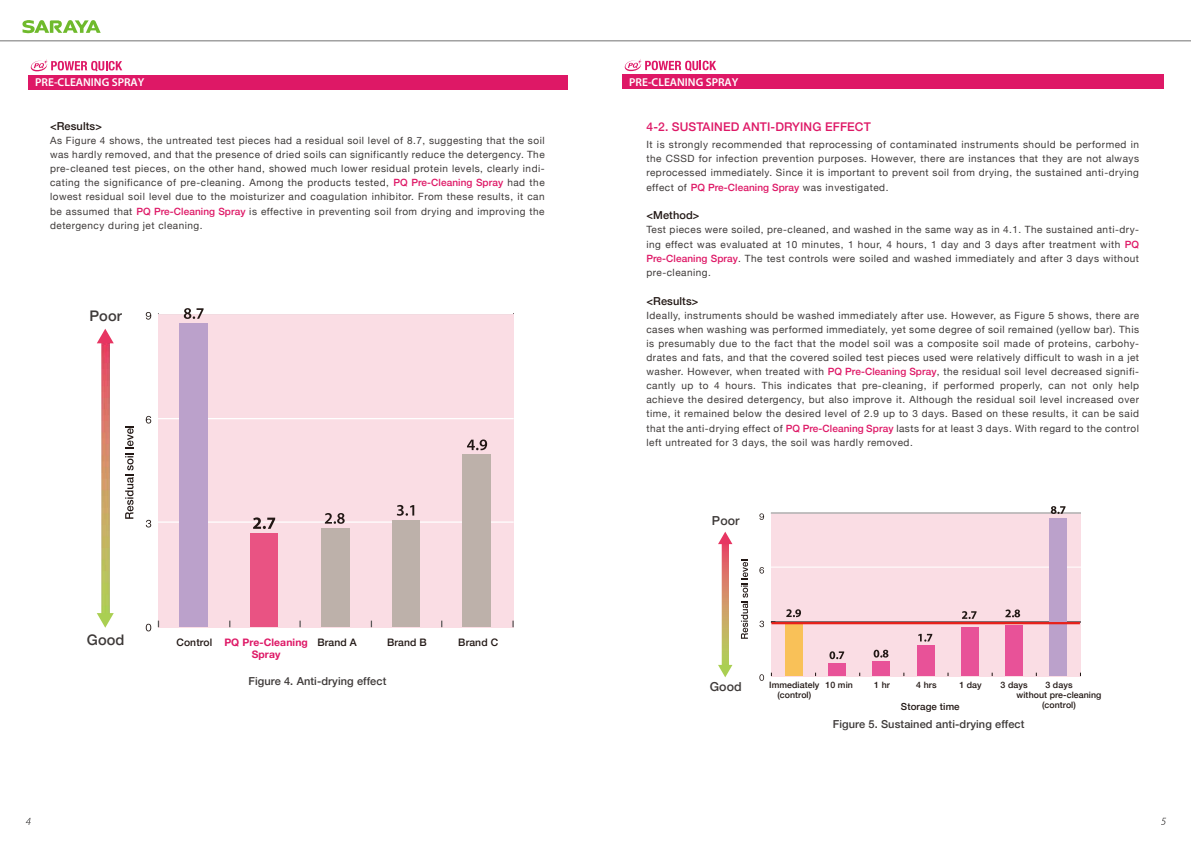
<style>
.page{position:relative;width:1191px;height:842px;background:#fff}
.page>*{position:absolute;margin:0;border:0;box-sizing:border-box;transform-origin:0 0}
.t1{font:500 14.6px "Helvetica Neue";letter-spacing:.01em;color:#3e3a39}
.t2{font:500 12.4px "Helvetica Neue";letter-spacing:.01em;color:#3e3a39}
.t3{font:500 12px "Helvetica Neue";letter-spacing:.01em;color:#de1866}
.t4{font:600 11.5px "Myriad Pro";color:#fff}
.t5{font:500 11px "Helvetica Neue";letter-spacing:.01em;color:#3e3a39}
.t6{font:500 11px "Helvetica Neue";letter-spacing:.01em;color:#221815}
.t7{font:700 10.3px "Helvetica Neue";letter-spacing:.01em;color:#de1866}
.t8{font:500 10.3px "Helvetica Neue";letter-spacing:.01em;color:#221815}
.t9{font:10px/14.2px "Helvetica Neue";letter-spacing:.05em;color:#3e3a39;text-align:justify}
.t10{font:500 9.8px "Helvetica Neue";letter-spacing:.01em;color:#221815}
.t11{font:500 8.8px/9.7px "Helvetica Neue";letter-spacing:.01em;color:#221815;text-align:center}
.s1{font-weight:500;color:#de1866}
.s2{font-weight:500;color:#221815}
</style>
<div class="page">
<svg style="left:26px;top:818px;width:5px;height:7px"></svg>
<svg style="left:1161px;top:818px;width:5px;height:7px"></svg>
<svg style="left:22px;top:20px;width:79px;height:13px"></svg>
<hr style="left:0;top:41px;width:1191px;height:1px;background:#727171">
<div style="left:29px;top:75px;width:539px;height:15px;background:#de1866"></div>
<svg style="left:31px;top:59px;width:91px;height:12px"></svg>
<div style="left:622px;top:75px;width:541px;height:14px;background:#de1866"></div>
<svg style="left:624px;top:59px;width:92px;height:12px"></svg>
<div style="left:771px;top:513px;width:309px;height:163px;background:#fadde4"></div>
<hr style="left:771px;top:567px;width:309px;height:1px;background:#fff">
<hr style="left:771px;top:512px;width:309px;height:2px;background:#fff">
<div style="left:785px;top:624px;width:17px;height:52px;background:#f9c158"></div>
<div style="left:828px;top:663px;width:18px;height:13px;background:#e85298"></div>
<div style="left:872px;top:662px;width:18px;height:14px;background:#e85298"></div>
<div style="left:916px;top:646px;width:18px;height:30px;background:#e85298"></div>
<div style="left:961px;top:627px;width:17px;height:49px;background:#e85298"></div>
<div style="left:1005px;top:625px;width:17px;height:51px;background:#e85298"></div>
<div style="left:1049px;top:518px;width:17px;height:158px;background:#bba1cb"></div>
<svg style="left:829px;top:651px;width:15px;height:8px"></svg>
<svg style="left:873px;top:650px;width:15px;height:8px"></svg>
<svg style="left:1050px;top:506px;width:15px;height:8px"></svg>
<svg style="left:1005px;top:609px;width:15px;height:8px"></svg>
<svg style="left:918px;top:634px;width:14px;height:8px"></svg>
<svg style="left:786px;top:609px;width:15px;height:8px"></svg>
<hr style="left:771px;top:622px;width:309px;height:2px;background:#e7211a">
<svg style="left:962px;top:611px;width:14px;height:8px"></svg>
<svg style="left:759px;top:513px;width:5px;height:7px"></svg>
<svg style="left:759px;top:567px;width:5px;height:6px"></svg>
<svg style="left:759px;top:621px;width:5px;height:6px"></svg>
<svg style="left:759px;top:674px;width:5px;height:7px"></svg>
<img style="left:721px;top:544px;width:7px;height:121px">
<svg style="left:718px;top:665px;width:14px;height:12px"></svg>
<svg style="left:718px;top:532px;width:14px;height:12px"></svg>
<svg style="left:741px;top:560px;width:7px;height:79px"></svg>
<img style="left:101px;top:343px;width:8px;height:270px">
<svg style="left:97px;top:613px;width:17px;height:15px"></svg>
<svg style="left:97px;top:329px;width:17px;height:14px"></svg>
<div style="left:158px;top:313px;width:355px;height:315px;background:#fadde4"></div>
<hr style="left:158px;top:418px;width:355px;height:1px;background:#fff">
<hr style="left:158px;top:521px;width:355px;height:2px;background:#fff">
<hr style="left:158px;top:313px;width:355px;height:1px;background:#fff">
<div style="left:179px;top:323px;width:29px;height:304px;background:#bba1cb"></div>
<div style="left:251px;top:534px;width:27px;height:93px;background:#e95383"></div>
<div style="left:321px;top:529px;width:28px;height:98px;background:#bdb1aa"></div>
<div style="left:392px;top:520px;width:28px;height:107px;background:#bdb1aa"></div>
<div style="left:463px;top:455px;width:28px;height:172px;background:#bdb1aa"></div>
<svg style="left:512px;top:621px;width:2px;height:6px"></svg>
<svg style="left:299px;top:621px;width:2px;height:6px"></svg>
<svg style="left:397px;top:505px;width:17px;height:11px"></svg>
<svg style="left:467px;top:439px;width:20px;height:11px"></svg>
<svg style="left:253px;top:517px;width:22px;height:12px"></svg>
<svg style="left:325px;top:513px;width:20px;height:11px"></svg>
<svg style="left:184px;top:308px;width:19px;height:11px"></svg>
<svg style="left:146px;top:312px;width:5px;height:8px"></svg>
<svg style="left:146px;top:416px;width:5px;height:7px"></svg>
<svg style="left:146px;top:520px;width:5px;height:7px"></svg>
<svg style="left:146px;top:624px;width:5px;height:7px"></svg>
<svg style="left:125px;top:426px;width:8px;height:93px"></svg>
<p class="t4" style="left:35px;top:75px;width:111px">PRE-CLEANING SPRAY</p>
<p class="t4" style="left:629px;top:74px;width:111px">PRE-CLEANING SPRAY</p>
<p class="t6" style="left:50px;top:117px;width:53px">&lt;Results&gt;</p>
<p class="t9" style="left:50px;top:134px;width:496px">As Figure 4 shows, the untreated test pieces had a residual soil level of 8.7, suggesting that the soil was hardly removed, and that the presence of dried soils can significantly reduce the detergency. The pre-cleaned test pieces, on the other hand, showed much lower residual protein levels, clearly indi&shy;cating the significance of pre-cleaning. Among the products tested, <span class="s1">PQ Pre-Cleaning Spray</span> had the lowest residual soil level due to the moisturizer and coagulation inhibitor. From these results, it can be assumed that <span class="s1">PQ Pre-Cleaning Spray</span> is effective in preventing soil from drying and improving the detergency during jet cleaning.</p>
<p class="t3" style="left:646px;top:117px;width:226px">4-2. SUSTAINED ANTI-DRYING EFFECT</p>
<p class="t9" style="left:646px;top:138px;width:494px">It is strongly recommended that reprocessing of contaminated instruments should be performed in the CSSD for infection prevention purposes. However, there are instances that they are not always reprocessed immediately. Since it is important to prevent soil from drying, the sustained anti-drying effect of <span class="s1">PQ Pre-Cleaning Spray</span> was investigated.</p>
<p class="t6" style="left:646px;top:206px;width:55px">&lt;Method&gt;</p>
<p class="t9" style="left:646px;top:223px;width:494px">Test pieces were soiled, pre-cleaned, and washed in the same way as in 4.1. The sustained anti-dry&shy;ing effect was evaluated at 10 minutes, 1 hour, 4 hours, 1 day and 3 days after treatment with <span class="s1">PQ Pre-Cleaning Spray</span>. The test controls were soiled and washed immediately and after 3 days without pre-cleaning.</p>
<p class="t6" style="left:646px;top:292px;width:53px">&lt;Results&gt;</p>
<p class="t9" style="left:646px;top:309px;width:494px">Ideally, instruments should be washed immediately after use. However, as Figure 5 shows, there are cases when washing was performed immediately, yet some degree of soil remained (yellow bar). This is presumably due to the fact that the model soil was a composite soil made of proteins, carbohy&shy;drates and fats, and that the covered soiled test pieces used were relatively difficult to wash in a jet washer. However, when treated with <span class="s1">PQ Pre-Cleaning Spray</span>, the residual soil level decreased signifi&shy;cantly up to 4 hours. This indicates that pre-cleaning, if performed properly, can not only help achieve the desired detergency, but also improve it. Although the residual soil level increased over time, it remained below the desired level of 2.9 up to 3 days. Based on these results, it can be said that the anti-drying effect of <span class="s1">PQ Pre-Cleaning Spray</span> lasts for at least 3 days. With regard to the control left untreated for 3 days, the soil was hardly removed.</p>
<h1 class="t1" style="left:89px;top:304px;width:34px">Poor</h1>
<h1 class="t1" style="left:87px;top:628px;width:39px">Good</h1>
<p class="t7" style="left:176px;top:635px;width:182px"><span class="s2">Control</span> PQ Pre-Cleaning <span class="s2">Brand A</span></p>
<p class="t8" style="left:387px;top:634px;width:41px">Brand B</p>
<p class="t8" style="left:458px;top:634px;width:41px">Brand C</p>
<p class="t7" style="left:252px;top:646px;width:30px">Spray</p>
<p class="t5" style="left:248px;top:673px;width:139px">Figure 4. Anti-drying effect</p>
<p class="t2" style="left:712px;top:511px;width:29px">Poor</p>
<p class="t2" style="left:709px;top:677px;width:34px">Good</p>
<p class="t11" style="left:769px;top:680px;width:52px">Immediately (control)</p>
<p class="t11" style="left:825px;top:680px;width:29px">10 min</p>
<p class="t11" style="left:874px;top:680px;width:17px">1 hr</p>
<p class="t11" style="left:916px;top:680px;width:22px">4 hrs</p>
<p class="t11" style="left:959px;top:680px;width:24px">1 day</p>
<p class="t11" style="left:1000px;top:680px;width:29px">3 days</p>
<p class="t11" style="left:1016px;top:680px;width:86px">3 days<br>without pre-cleaning (control)</p>
<p class="t10" style="left:901px;top:699px;width:60px">Storage time</p>
<p class="t5" style="left:833px;top:715px;width:193px">Figure 5. Sustained anti-drying effect</p>
</div>
